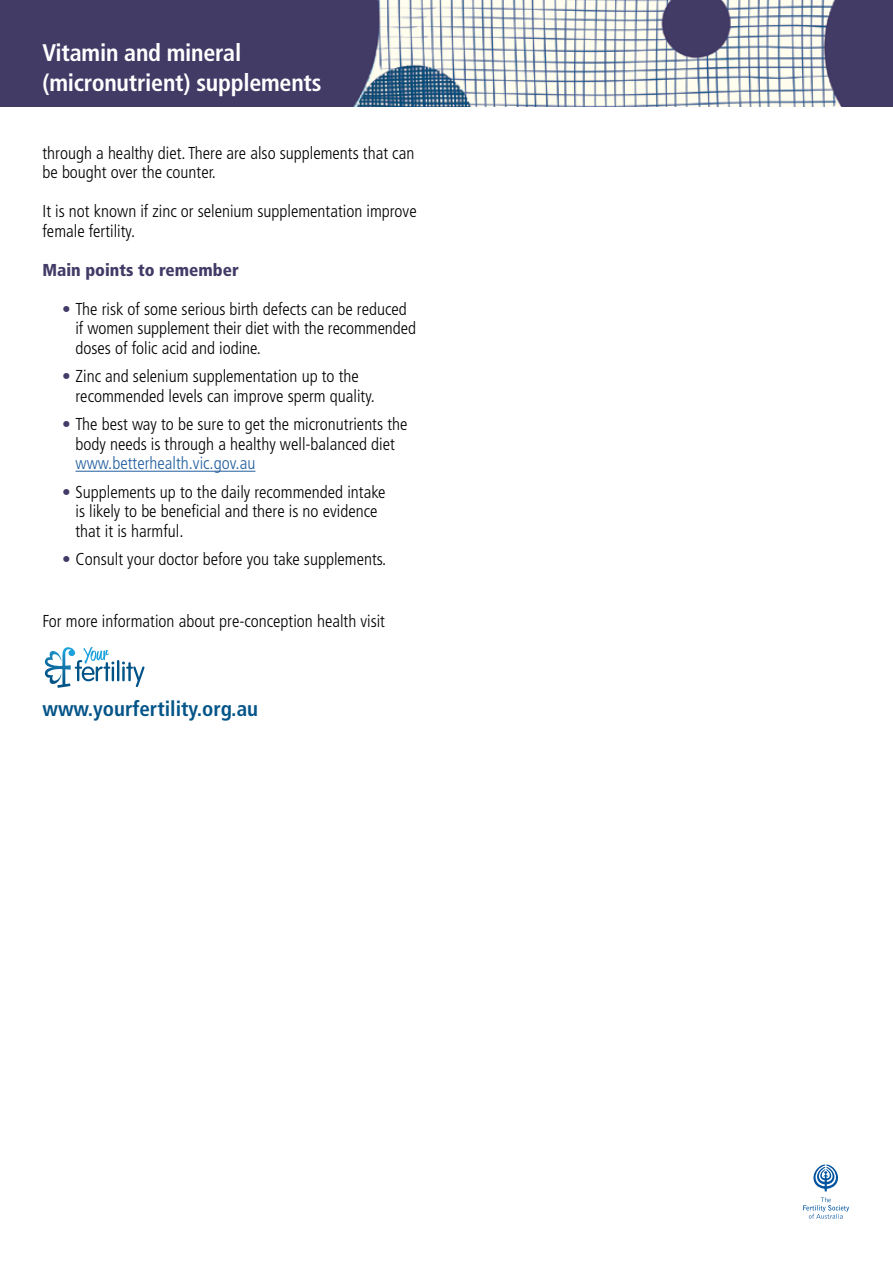
<style>
.page{position:relative;width:893px;height:1263px;background:#fff}
.page>*{position:absolute;margin:0;border:0;box-sizing:border-box;transform-origin:0 0}
.t1{font:700 condensed 24px/30px "Frutiger";letter-spacing:-.01em;color:#fff}
.t2{font:700 condensed 21px "Frutiger";color:#035488}
.t3{font:300 condensed 17.25px/19.5px "Frutiger";color:#000}
.t4{font:300 condensed 17.25px "Frutiger";color:#215e9e}
.t5{font:900 condensed 17.25px "Frutiger";color:#433b67}
.s1{color:#433b67}
</style>
<div class="page">
<hr style="left:76px;top:471px;width:179px;height:1px;background:#215e9e">
<img style="left:0;top:0;width:893px;height:106px">
<svg style="left:813px;top:1164px;width:25px;height:27px"></svg>
<svg style="left:803px;top:1197px;width:46px;height:22px"></svg>
<hr style="left:117px;top:660px;width:2px;height:21px;background:#005387">
<svg style="left:122px;top:661px;width:22px;height:26px"></svg>
<svg style="left:44px;top:647px;width:70px;height:41px"></svg>
<h1 class="t1" style="left:43px;top:37px;width:280px">Vitamin and mineral (micronutrient) supplements</h1>
<p class="t3" style="left:43px;top:143px;width:373px">through a healthy diet. There are also supplements that can be bought over the counter.</p>
<p class="t3" style="left:43px;top:202px;width:376px">It is not known if zinc or selenium supplementation improve female fertility.</p>
<p class="t5" style="left:43px;top:260px;width:198px">Main points to remember</p>
<p class="t3" style="left:76px;top:299px;width:342px;text-indent:-14px"><span class="s1">•</span> The risk of some serious birth defects can be reduced if women supplement their diet with the recommended doses of folic acid and iodine.</p>
<p class="t3" style="left:76px;top:367px;width:301px;text-indent:-14px"><span class="s1">•</span> Zinc and selenium supplementation up to the recommended levels can improve sperm quality.</p>
<p class="t3" style="left:62px;top:415px;width:347px;text-align:center"><span class="s1">•</span> The best way to be sure to get the micronutrients the body needs is through a healthy well-balanced diet</p>
<p class="t4" style="left:76px;top:454px;width:181px">www.betterhealth.vic.gov.au</p>
<p class="t3" style="left:76px;top:482px;width:311px;text-indent:-14px"><span class="s1">•</span> Supplements up to the daily recommended intake is likely to be beneficial and there is no evidence that it is harmful.</p>
<p class="t3" style="left:62px;top:550px;width:326px"><span class="s1">•</span> Consult your doctor before you take supplements.</p>
<p class="t3" style="left:43px;top:612px;width:344px">For more information about pre-conception health visit</p>
<p class="t2" style="left:43px;top:696px;width:217px">www.yourfertility.org.au</p>
</div>
